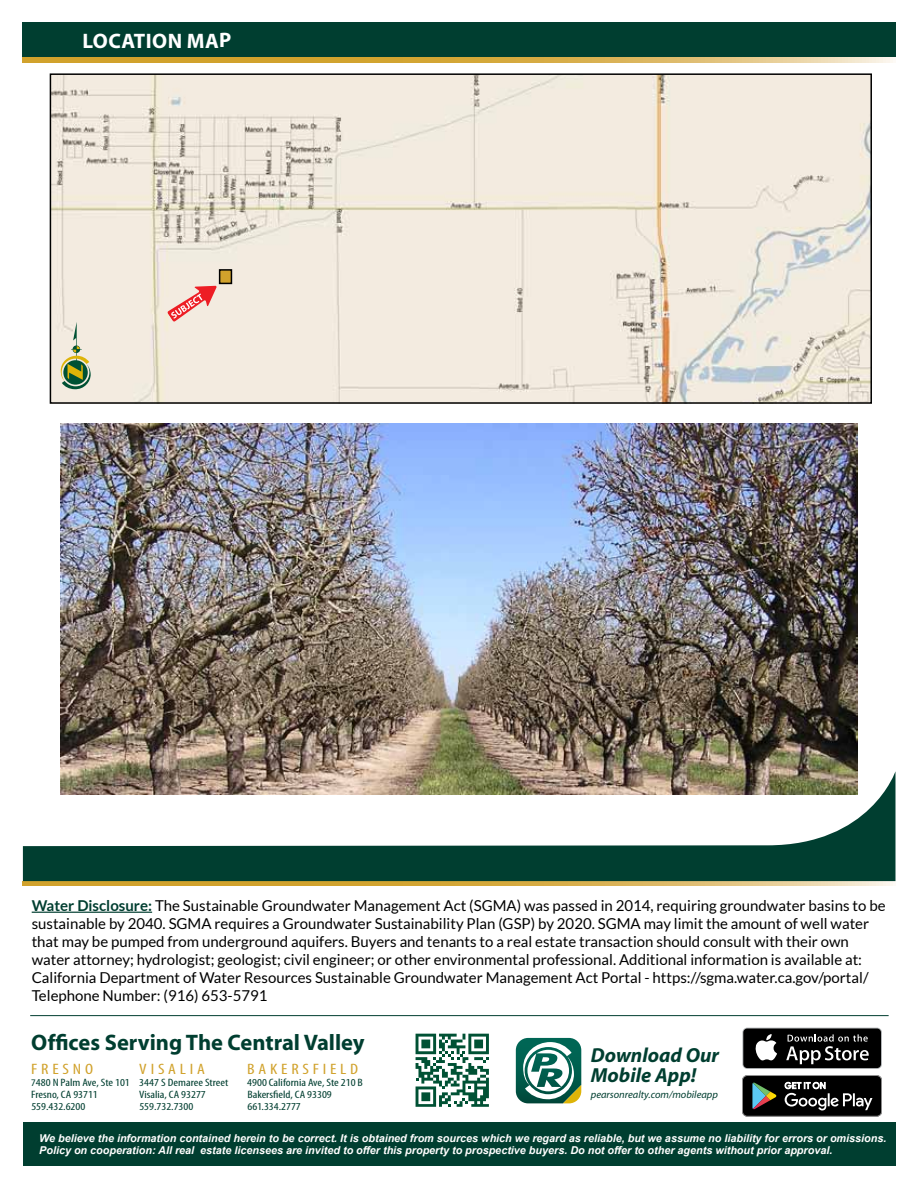
<style>
.page{position:relative;width:918px;height:1188px;background:#fff}
.page>*{position:absolute;margin:0;border:0;box-sizing:border-box;transform-origin:0 0}
.t1{font:700 22.5px "Myriad";color:#003e30}
.t2{font:700 21px "Myriad Pro";letter-spacing:.02em;color:#fff}
.t3{font:italic 700 20.4px/20.4px "Myriad";color:#003e30}
.t4{font:condensed 15.15px "Myriad Pro";letter-spacing:.21em;color:#d1a22c;scale:1.19 1}
.t5{font:15px/18px "Lato";color:#000}
.t6{font:italic 700 10.8px/12.8px "Arial";color:#fff}
.t7{font:condensed 10.65px "Myriad Pro";color:#003e30;scale:1.19 1}
.t8{font:italic 10.5px "Myriad";color:#003e30}
.s1{font-weight:700;color:#003e30}
.s2{font-size:10.05px}
</style>
<div class="page">
<div style="left:23px;top:1122px;width:873px;height:44px;background:#003e30"></div>
<div style="left:23px;top:22px;width:873px;height:36px;background:#003e30"></div>
<svg style="left:23px;top:58px;width:870px;height:5px;background:#d9b252"></svg>
<svg style="left:742px;top:1075px;width:140px;height:42px;background:#2d2f2e"></svg>
<svg style="left:742px;top:1028px;width:140px;height:41px"></svg>
<div style="left:743px;top:1029px;width:138px;height:39px;background:#000;border-radius:4px"></div>
<svg style="left:755px;top:1034px;width:22px;height:26px"></svg>
<svg style="left:786px;top:1034px;width:83px;height:30px"></svg>
<svg style="left:516px;top:1038px;width:65px;height:65px"></svg>
<svg style="left:416px;top:1034px;width:73px;height:73px"></svg>
<hr style="left:32px;top:912px;width:120px;height:1px;background:#003e30">
<hr style="left:30px;top:1015px;width:859px;height:1px;background:#003e30">
<svg style="left:23px;top:881px;width:873px;height:5px;background:#d5b052"></svg>
<svg style="left:23px;top:772px;width:872px;height:109px"></svg>
<img style="left:53px;top:76px;width:816px;height:325px">
<div style="left:50px;top:73px;width:822px;height:331px;border:2px solid #000"></div>
<svg style="left:167px;top:286px;width:50px;height:36px;background:#f1b1ab"></svg>
<div style="left:220px;top:270px;width:11px;height:13px;background:#d1a22c"></div>
<div style="left:219px;top:269px;width:13px;height:15px;border:2px solid #000"></div>
<svg style="left:61px;top:322px;width:30px;height:68px;background:#b4be9b"></svg>
<img style="left:60px;top:423px;width:798px;height:372px">
<h2 class="t2" style="left:83px;top:27px;width:150px">LOCATION MAP</h2>
<p class="t5" style="left:32px;top:897px;width:855px"><span class="s1">Water Disclosure:</span> The Sustainable Groundwater Management Act (SGMA) was passed in 2014, requiring groundwater basins to be sustainable by 2040. SGMA requires a Groundwater Sustainability Plan (GSP) by 2020. SGMA may limit the amount of well water that may be pumped from underground aquifers. Buyers and tenants to a real estate transaction should consult with their own water attorney; hydrologist; geologist; civil engineer; or other environmental professional. Additional information is available at:<br>California Department of Water Resources Sustainable Groundwater Management Act Portal - https://sgma.water.ca.gov/portal/ Telephone Number: (916) 653-5791</p>
<h1 class="t1" style="left:31px;top:1031px;width:335px">Offices Serving The Central Valley</h1>
<p class="t4" style="left:31px;top:1060px;width:53px">FRESNO</p>
<p class="t4" style="left:139px;top:1060px;width:57px">VISALIA</p>
<p class="t4" style="left:247px;top:1060px;width:95px">BAKERSFIELD</p>
<p class="t7" style="left:31px;top:1076px;width:167px"><span class="s2">7</span>480 N Palm Ave, Ste 101 3447 S Demaree Street</p>
<p class="t7" style="left:247px;top:1076px;width:99px">4900 California Ave, Ste 210 B</p>
<p class="t7" style="left:31px;top:1088px;width:57px">Fresno, CA 93711</p>
<p class="t7" style="left:139px;top:1088px;width:57px">Visalia, CA 93277</p>
<p class="t7" style="left:247px;top:1088px;width:73px">Bakersfield, CA 93309</p>
<p class="t7" style="left:31px;top:1100px;width:47px">559.432.6200</p>
<p class="t7" style="left:139px;top:1100px;width:47px">559.732.7300</p>
<p class="t7" style="left:247px;top:1100px;width:46px">661.334.2777</p>
<h3 class="t3" style="left:591px;top:1045px;width:130px">Download Our<br>Mobile App!</h3>
<p class="t8" style="left:591px;top:1089px;width:129px">pearsonrealty.com/mobileapp</p>
<p class="t6" style="left:39px;top:1132px;width:849px">We believe the information contained herein to be correct. It is obtained from sources which we regard as reliable, but we assume no liability for errors or omissions.<br>Policy on cooperation: All real estate licensees are invited to offer this property to prospective buyers. Do not offer to other agents without prior approval.</p>
</div>
